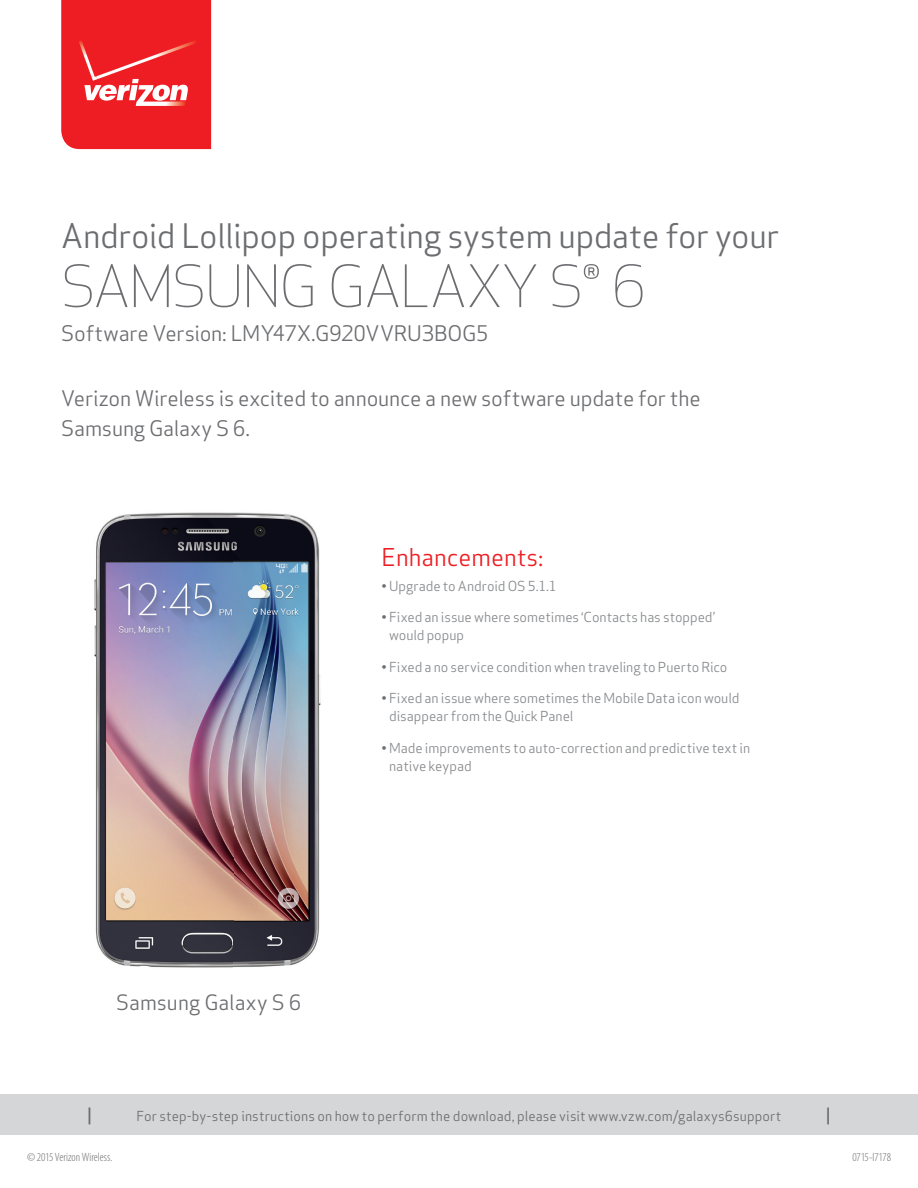
<style>
.page{position:relative;width:918px;height:1188px;background:#fff}
.page>*{position:absolute;margin:0;border:0;box-sizing:border-box;transform-origin:0 0}
.t1{font:300 57px "Apex Sans";letter-spacing:-.015em;color:#6c6d70}
.t2{font:33px "Apex Sans";letter-spacing:-.015em;color:#6c6d70}
.t3{font:24px "Apex Sans";color:#ee1d23}
.t4{font:21px/30px "Apex Sans";letter-spacing:-.01em;color:#6c6d70}
.t5{font:20.7px "Apex Sans";color:#6c6d70}
.t6{font:500 16.5px "Apex Sans";color:#6c6d70}
.t7{font:13.5px/18px "Apex Sans";letter-spacing:-.005em;color:#87898c}
.t8{font:13.5px "Apex Sans";letter-spacing:.005em;color:#6c6d70}
.t9{font:300 condensed 12px "Myriad Pro";letter-spacing:-.005em;color:#6c6d70}
.s1{color:#6c6d70}
</style>
<div class="page">
<img style="left:94px;top:512px;width:227px;height:456px">
<svg style="left:61px;top:0;width:150px;height:149px;background:#ef3035"></svg>
<div style="left:0;top:1095px;width:918px;height:40px;background:#d5d6d8"></div>
<h2 class="t2" style="left:61px;top:209px;width:720px">Android Lollipop operating system update for your</h2>
<h1 class="t1" style="left:61px;top:250px;width:586px">SAMSUNG GALAXY S® 6</h1>
<h3 class="t4" style="left:61px;top:316px;width:429px">Software Version: LMY47X.G920VVRU3BOG5</h3>
<h3 class="t4" style="left:61px;top:381px;width:641px">Verizon Wireless is excited to announce a new software update for the<br>Samsung Galaxy S 6.</h3>
<h3 class="t3" style="left:382px;top:538px;width:163px">Enhancements:</h3>
<p class="t7" style="left:382px;top:576px;width:177px"><span class="s1">•</span> Upgrade to Android OS 5.1.1</p>
<p class="t7" style="left:389px;top:607px;width:327px;text-indent:-8px"><span class="s1">•</span> Fixed an issue where sometimes ‘Contacts has stopped’ would popup</p>
<p class="t7" style="left:382px;top:657px;width:347px"><span class="s1">•</span> Fixed a no service condition when traveling to Puerto Rico</p>
<p class="t7" style="left:389px;top:688px;width:352px;text-indent:-8px"><span class="s1">•</span> Fixed an issue where sometimes the Mobile Data icon would disappear from the Quick Panel</p>
<p class="t7" style="left:389px;top:738px;width:362px;text-indent:-8px"><span class="s1">•</span> Made improvements to auto-correction and predictive text in native keypad</p>
<h3 class="t5" style="left:116px;top:986px;width:187px">Samsung Galaxy S 6</h3>
<p class="t6" style="left:87px;top:1100px;width:6px">|</p>
<p class="t8" style="left:136px;top:1105px;width:647px">For step-by-step instructions on how to perform the download, please visit www.vzw.com/galaxys6support</p>
<p class="t6" style="left:826px;top:1100px;width:6px">|</p>
<p class="t9" style="left:27px;top:1150px;width:87px">© 2015 Verizon Wireless.</p>
<p class="t9" style="left:852px;top:1150px;width:40px">0715-I7178</p>
</div>
